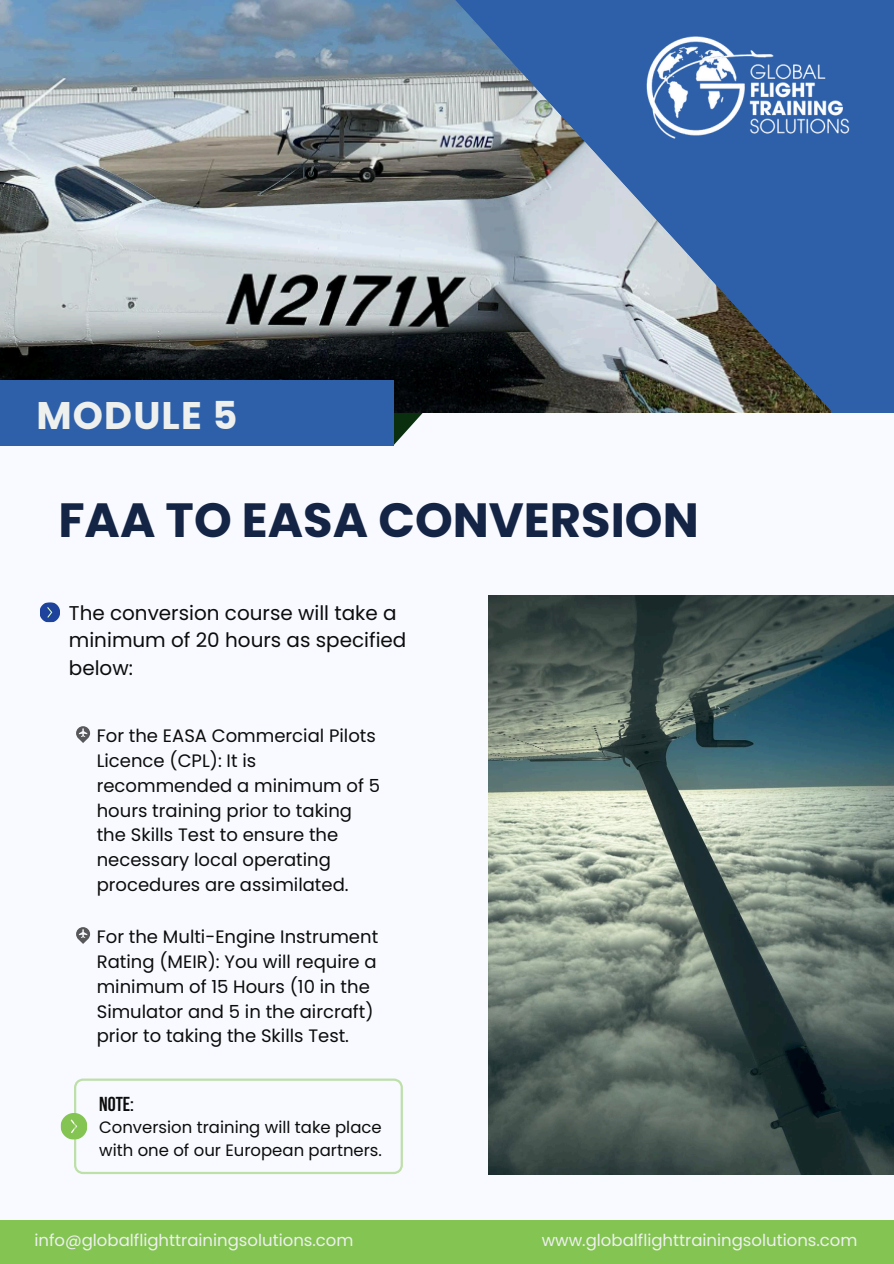
<style>
.page{position:relative;width:894px;height:1264px;background:#fff}
.page>*{position:absolute;margin:0;border:0;box-sizing:border-box;transform-origin:0 0}
.t1{font:700 48px "Poppins";color:#142445}
.t2{font:700 38.4px "Poppins";letter-spacing:.03em;color:#eef0ee}
.t3{font:700 20.1px "Bebas Neue";color:#0c0c0c}
.t4{font:19.95px/27.5px "Poppins";color:#0c0c0c}
.t5{font:18px/24.8px "Poppins";color:#0c0c0c}
.t6{font:16.5px "Poppins";color:#eef0ee}
.t7{font:16.5px/22.6px "Poppins";color:#0c0c0c}
</style>
<div class="page">
<div style="left:0;top:0;width:893px;height:1263px;background:#f8faff"></div>
<div style="left:0;top:1220px;width:893px;height:43px;background:#83c452"></div>
<svg style="left:393px;top:412px;width:59px;height:33px"></svg>
<img style="left:0;top:0;width:452px;height:412px">
<svg style="left:452px;top:0;width:441px;height:412px;fill:#2e60a9"></svg>
<div style="left:0;top:380px;width:393px;height:65px;background:#2e60a9"></div>
<img style="left:637px;top:34px;width:220px;height:111px">
<img style="left:488px;top:595px;width:405px;height:578px">
<svg style="left:40px;top:602px;width:20px;height:20px"></svg>
<svg style="left:76px;top:726px;width:14px;height:17px"></svg>
<svg style="left:76px;top:927px;width:14px;height:16px"></svg>
<svg style="left:60px;top:1078px;width:342px;height:96px"></svg>
<p class="t2" style="left:36px;top:388px;width:202px">MODULE 5</p>
<p class="t1" style="left:58px;top:486px;width:641px">FAA TO EASA CONVERSION</p>
<h4 class="t4" style="left:69px;top:599px;width:339px">The conversion course will take a minimum of 20 hours as specified below:</h4>
<p class="t5" style="left:97px;top:723px;width:285px">For the EASA Commercial Pilots<br>Licence (CPL): It is recommended a minimum of 5 hours training prior to taking the Skills Test to ensure the necessary local operating procedures are assimilated.</p>
<p class="t5" style="left:97px;top:924px;width:283px">For the Multi-Engine Instrument<br>Rating (MEIR): You will require a minimum of 15 Hours (10 in the<br>Simulator and 5 in the aircraft) prior to taking the Skills Test.</p>
<p class="t3" style="left:99px;top:1096px;width:36px">NOTE:</p>
<h3 class="t7" style="left:99px;top:1116px;width:284px">Conversion training will take place with one of our European partners.</h3>
<h2 class="t6" style="left:34px;top:1229px;width:320px">info@globalflighttrainingsolutions.com</h2>
<h1 class="t6" style="left:541px;top:1229px;width:317px">www.globalflighttrainingsolutions.com</h1>
</div>
